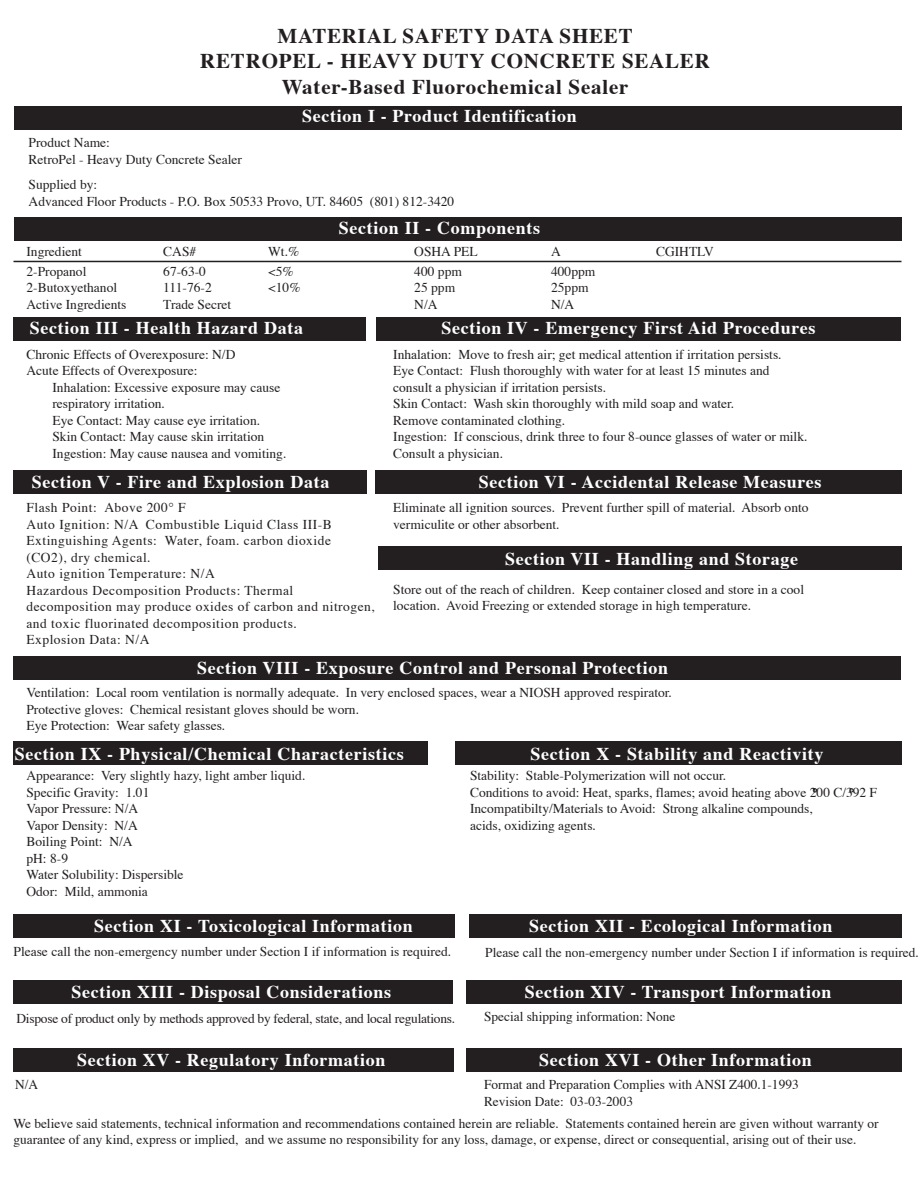
<style>
.page{position:relative;width:918px;height:1188px;background:#fff}
.page>*{position:absolute;margin:0;border:0;box-sizing:border-box;transform-origin:0 0}
.t1{font:700 21px/25.5px "Times";letter-spacing:.035em;color:#231f20;text-align:center}
.t2{font:700 18px "Times";letter-spacing:.035em;color:#fff}
.t3{font:13.5px/16.5px "Times";color:#231f20}
.t4{font:13.5px/16.5px "Times";letter-spacing:.035em;color:#231f20}
.t5{font:13.5px "Times";letter-spacing:-.02em;color:#231f20}
</style>
<div class="page">
<div style="left:14px;top:317px;width:352px;height:23px;background:#231f20"></div>
<div style="left:376px;top:317px;width:526px;height:23px;background:#231f20"></div>
<div style="left:14px;top:106px;width:888px;height:23px;background:#231f20"></div>
<div style="left:14px;top:217px;width:888px;height:23px;background:#231f20"></div>
<hr style="left:14px;top:261px;width:888px;height:1px;background:#231f20">
<div style="left:14px;top:470px;width:354px;height:23px;background:#231f20"></div>
<div style="left:375px;top:470px;width:527px;height:23px;background:#231f20"></div>
<div style="left:378px;top:546px;width:524px;height:24px;background:#231f20"></div>
<div style="left:14px;top:656px;width:888px;height:23px;background:#231f20"></div>
<div style="left:469px;top:914px;width:433px;height:24px;background:#231f20"></div>
<div style="left:14px;top:980px;width:439px;height:23px;background:#231f20"></div>
<div style="left:466px;top:980px;width:436px;height:23px;background:#231f20"></div>
<div style="left:466px;top:1048px;width:436px;height:23px;background:#231f20"></div>
<div style="left:14px;top:1048px;width:440px;height:23px;background:#231f20"></div>
<div style="left:14px;top:741px;width:414px;height:24px;background:#231f20"></div>
<div style="left:455px;top:741px;width:447px;height:24px;background:#231f20"></div>
<div style="left:14px;top:914px;width:441px;height:24px;background:#231f20"></div>
<svg style="left:813px;top:788px;width:4px;height:4px"></svg>
<h1 class="t1" style="left:200px;top:24px;width:511px">MATERIAL SAFETY DATA SHEET<br>RETROPEL - HEAVY DUTY CONCRETE SEALER<br>Water-Based Fluorochemical Sealer</h1>
<h2 class="t2" style="left:302px;top:104px;width:276px">Section I - Product Identification</h2>
<p class="t3" style="left:29px;top:135px;width:215px">Product Name:<br>RetroPel - Heavy Duty Concrete Sealer</p>
<p class="t3" style="left:29px;top:177px;width:427px">Supplied by:<br>Advanced Floor Products - P.O. Box 50533 Provo, UT. 84605 (801) 812-3420</p>
<p class="t3" style="left:26px;top:244px;width:57px">Ingredient</p>
<p class="t3" style="left:163px;top:244px;width:35px">CAS#</p>
<p class="t3" style="left:268px;top:244px;width:33px">Wt.%</p>
<p class="t3" style="left:26px;top:264px;width:61px">2-Propanol</p>
<p class="t3" style="left:163px;top:264px;width:44px">67-63-0</p>
<p class="t3" style="left:268px;top:264px;width:27px">&lt;5%</p>
<p class="t3" style="left:26px;top:280px;width:92px">2-Butoxyethanol</p>
<p class="t3" style="left:163px;top:280px;width:50px">111-76-2</p>
<p class="t3" style="left:268px;top:280px;width:34px">&lt;10%</p>
<p class="t3" style="left:26px;top:297px;width:102px">Active Ingredients</p>
<p class="t3" style="left:163px;top:297px;width:70px">Trade Secret</p>
<h2 class="t2" style="left:339px;top:215px;width:203px">Section II - Components</h2>
<p class="t3" style="left:414px;top:244px;width:65px">OSHA PEL</p>
<p class="t3" style="left:551px;top:244px;width:11px">A</p>
<p class="t3" style="left:656px;top:244px;width:59px">CGIHTLV</p>
<p class="t3" style="left:414px;top:264px;width:49px">400 ppm</p>
<p class="t3" style="left:551px;top:264px;width:46px">400ppm</p>
<p class="t3" style="left:414px;top:280px;width:42px">25 ppm</p>
<p class="t3" style="left:551px;top:280px;width:39px">25ppm</p>
<p class="t3" style="left:414px;top:297px;width:25px">N/A</p>
<p class="t3" style="left:551px;top:297px;width:25px">N/A</p>
<h2 class="t2" style="left:30px;top:316px;width:275px">Section III - Health Hazard Data</h2>
<h2 class="t2" style="left:442px;top:316px;width:375px">Section IV - Emergency First Aid Procedures</h2>
<p class="t3" style="left:26px;top:347px;width:210px">Chronic Effects of Overexposure: N/D<br>Acute Effects of Overexposure:</p>
<p class="t3" style="left:52px;top:380px;width:235px">Inhalation: Excessive exposure may cause respiratory irritation.<br>Eye Contact: May cause eye irritation.<br>Skin Contact: May cause skin irritation Ingestion: May cause nausea and vomiting.</p>
<h2 class="t2" style="left:32px;top:470px;width:299px">Section V - Fire and Explosion Data</h2>
<p class="t4" style="left:26px;top:500px;width:350px">Flash Point: Above 200 F<br>Auto Ignition: N/A Combustible Liquid Class III-B Extinguishing Agents: Water, foam. carbon dioxide<br>(CO2), dry chemical.<br>Auto ignition Temperature: N/A<br>Hazardous Decomposition Products: Thermal decomposition may produce oxides of carbon and nitrogen, and toxic fluorinated decomposition products.<br>Explosion Data: N/A</p>
<p class="t3" style="left:393px;top:347px;width:416px">Inhalation: Move to fresh air; get medical attention if irritation persists.<br>Eye Contact: Flush thoroughly with water for at least 15 minutes and consult a physician if irritation persists.<br>Skin Contact: Wash skin thoroughly with mild soap and water.<br>Remove contaminated clothing.<br>Ingestion: If conscious, drink three to four 8-ounce glasses of water or milk.<br>Consult a physician.</p>
<h2 class="t2" style="left:479px;top:470px;width:344px">Section VI - Accidental Release Measures</h2>
<p class="t3" style="left:393px;top:500px;width:417px">Eliminate all ignition sources. Prevent further spill of material. Absorb onto vermiculite or other absorbent.</p>
<h2 class="t2" style="left:505px;top:546px;width:295px">Section VII - Handling and Storage</h2>
<p class="t3" style="left:393px;top:582px;width:412px">Store out of the reach of children. Keep container closed and store in a cool location. Avoid Freezing or extended storage in high temperature.</p>
<h2 class="t2" style="left:197px;top:656px;width:473px">Section VIII - Exposure Control and Personal Protection</h2>
<p class="t3" style="left:26px;top:685px;width:647px">Ventilation: Local room ventilation is normally adequate. In very enclosed spaces, wear a NIOSH approved respirator.<br>Protective gloves: Chemical resistant gloves should be worn.<br>Eye Protection: Wear safety glasses.</p>
<h2 class="t2" style="left:15px;top:741px;width:390px">Section IX - Physical/Chemical Characteristics</h2>
<h2 class="t2" style="left:531px;top:741px;width:294px">Section X - Stability and Reactivity</h2>
<p class="t3" style="left:26px;top:768px;width:280px">Appearance: Very slightly hazy, light amber liquid.<br>Specific Gravity: 1.01<br>Vapor Pressure: N/A<br>Vapor Density: N/A<br>Boiling Point: N/A<br>pH: 8-9<br>Water Solubility: Dispersible<br>Odor: Mild, ammonia</p>
<p class="t3" style="left:470px;top:768px;width:408px">Stability: Stable-Polymerization will not occur.<br>Conditions to avoid: Heat, sparks, flames; avoid heating above 200 C/392 F Incompatibilty/Materials to Avoid: Strong alkaline compounds,<br>acids, oxidizing agents.</p>
<h2 class="t2" style="left:94px;top:914px;width:320px">Section XI - Toxicological Information</h2>
<h2 class="t2" style="left:529px;top:914px;width:305px">Section XII - Ecological Information</h2>
<p class="t3" style="left:14px;top:944px;width:439px">Please call the non-emergency number under Section I if information is required.</p>
<p class="t3" style="left:485px;top:945px;width:435px">Please call the non-emergency number under Section I if information is required.</p>
<h2 class="t2" style="left:71px;top:980px;width:321px">Section XIII - Disposal Considerations</h2>
<h2 class="t2" style="left:525px;top:980px;width:308px">Section XIV - Transport Information</h2>
<p class="t5" style="left:17px;top:1010px;width:440px">Dispose of product only by methods approved by federal, state, and local regulations.</p>
<p class="t3" style="left:484px;top:1009px;width:193px">Special shipping information: None</p>
<h2 class="t2" style="left:77px;top:1048px;width:310px">Section XV - Regulatory Information</h2>
<h2 class="t2" style="left:539px;top:1048px;width:274px">Section XVI - Other Information</h2>
<p class="t3" style="left:15px;top:1077px;width:25px">N/A</p>
<p class="t3" style="left:484px;top:1077px;width:316px">Format and Preparation Complies with ANSI Z400.1-1993<br>Revision Date: 03-03-2003</p>
<p class="t3" style="left:14px;top:1116px;width:867px">We believe said statements, technical information and recommendations contained herein are reliable. Statements contained herein are given without warranty or guarantee of any kind, express or implied, and we assume no responsibility for any loss, damage, or expense, direct or consequential, arising out of their use.</p>
</div>
